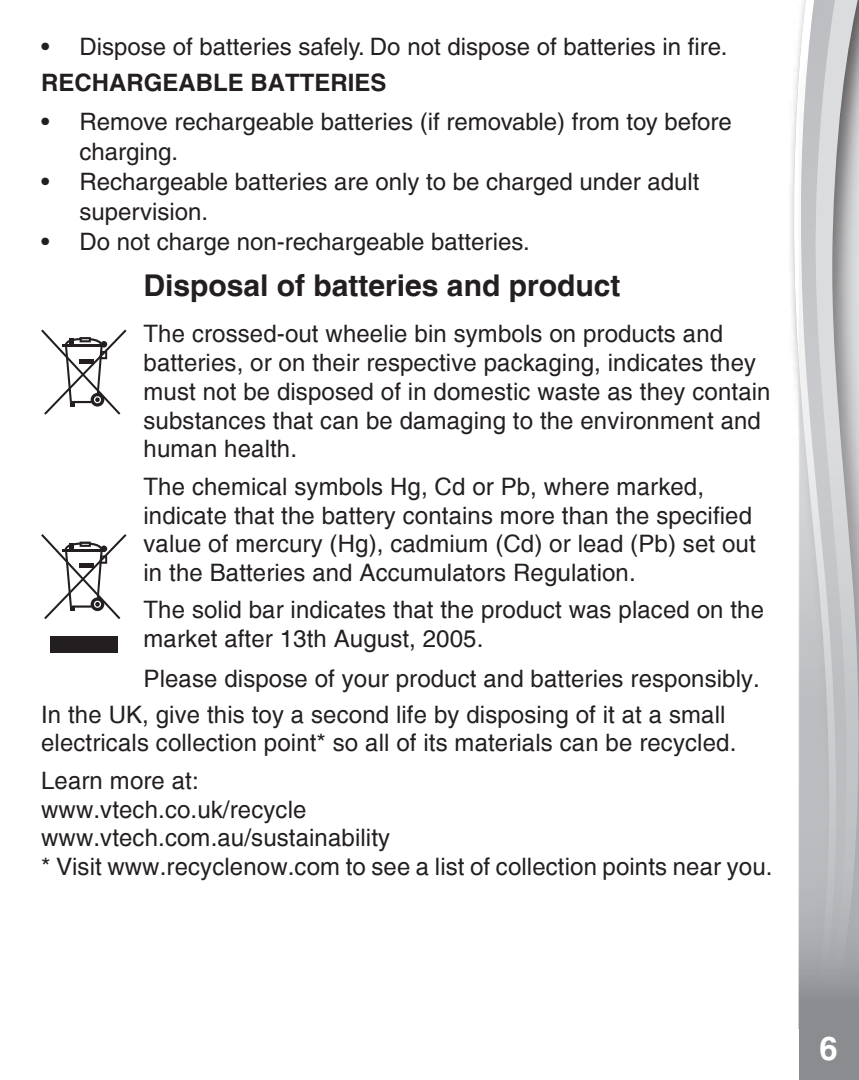
<style>
.page{position:relative;width:859px;height:1080px;background:#fff}
.page>*{position:absolute;margin:0;border:0;box-sizing:border-box;transform-origin:0 0}
.t1{font:700 33px "Helvetica";color:#fff}
.t2{font:700 30px "Helvetica";color:#231f20}
.t3{font:24px/28.8px "Helvetica";letter-spacing:.005em;color:#231f20}
.t4{font:500 24px/30px "Helvetica";color:#231f20}
.t5{font:700 24px "Helvetica";color:#231f20}
</style>
<div class="page">
<svg style="left:793px;top:45px;width:6px;height:984px"></svg>
<svg style="left:799px;top:0;width:60px;height:1080px"></svg>
<div style="left:50px;top:636px;width:68px;height:17px;background:#231f20"></div>
<svg style="left:41px;top:534px;width:86px;height:85px"></svg>
<svg style="left:41px;top:330px;width:86px;height:85px"></svg>
<p class="t4" style="left:41px;top:32px;width:688px">• Dispose of batteries safely. Do not dispose of batteries in fire.</p>
<p class="t5" style="left:41px;top:68px;width:347px">RECHARGEABLE BATTERIES</p>
<p class="t4" style="left:79px;top:107px;width:654px;text-indent:-38px">• Remove rechargeable batteries (if removable) from toy before charging.</p>
<p class="t4" style="left:79px;top:167px;width:622px;text-indent:-38px">• Rechargeable batteries are only to be charged under adult supervision.</p>
<p class="t4" style="left:41px;top:227px;width:490px">• Do not charge non-rechargeable batteries.</p>
<p class="t2" style="left:144px;top:267px;width:478px">Disposal of batteries and product</p>
<p class="t3" style="left:144px;top:320px;width:629px">The crossed-out wheelie bin symbols on products and batteries, or on their respective packaging, indicates they must not be disposed of in domestic waste as they contain substances that can be damaging to the environment and human health.</p>
<p class="t3" style="left:144px;top:472px;width:614px">The chemical symbols Hg, Cd or Pb, where marked, indicate that the battery contains more than the specified value of mercury (Hg), cadmium (Cd) or lead (Pb) set out in the Batteries and Accumulators Regulation.</p>
<p class="t3" style="left:144px;top:596px;width:622px">The solid bar indicates that the product was placed on the market after 13th August, 2005.</p>
<p class="t3" style="left:41px;top:661px;width:720px;line-height:35.7px;text-indent:102px">Please dispose of your product and batteries responsibly.<br>In the UK, give this toy a second life by disposing of it at a small</p>
<p class="t3" style="left:41px;top:725px;width:697px;line-height:37.2px">electricals collection point* so all of its materials can be recycled.<br>Learn more at:</p>
<p class="t3" style="left:41px;top:795px;width:733px">www.vtech.co.uk/recycle<br>www.vtech.com.au/sustainability<br>* Visit www.recyclenow.com to see a list of collection points near you.</p>
<h1 class="t1" style="left:820px;top:1025px;width:25px">6 <sup>6</sup>6</h1>
</div>
